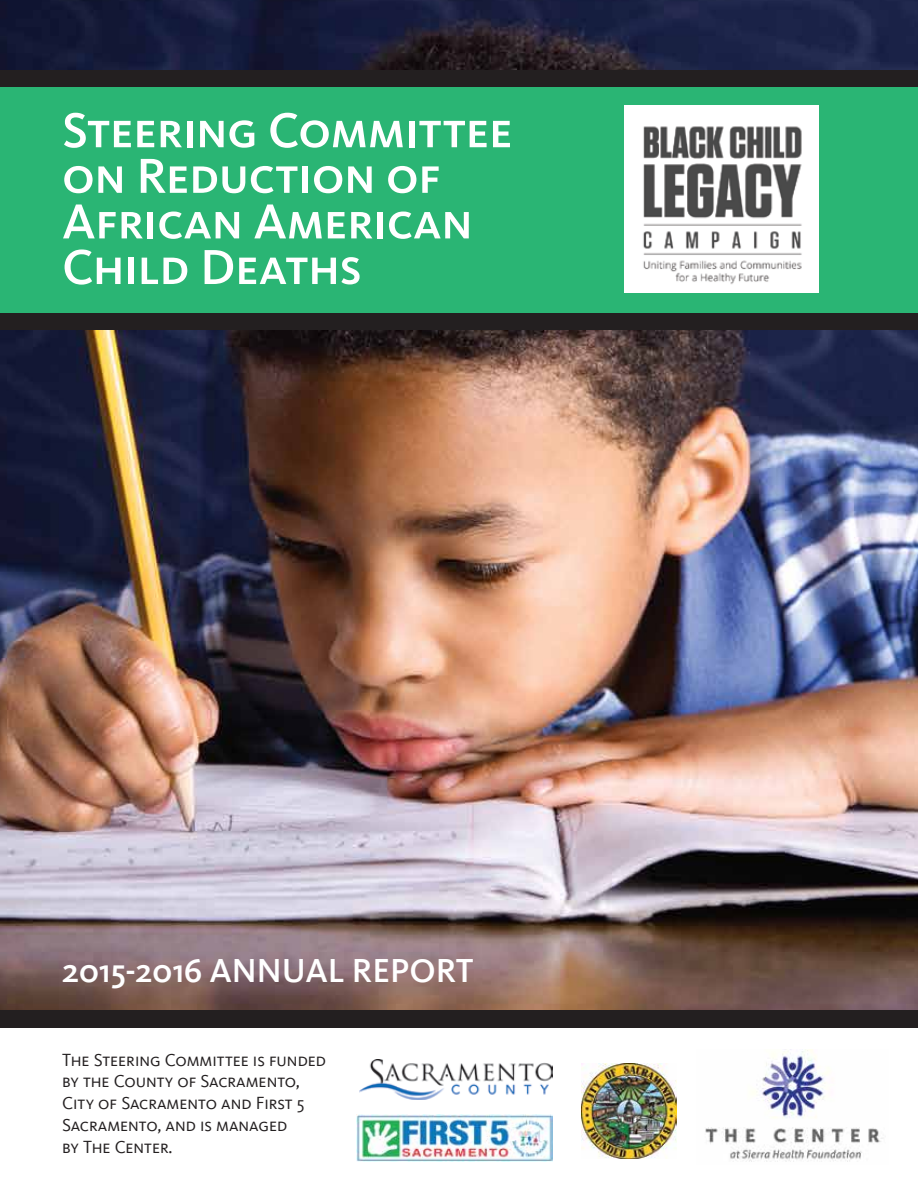
<style>
.page{position:relative;width:918px;height:1188px;background:#fff}
.page>*{position:absolute;margin:0;border:0;box-sizing:border-box;transform-origin:0 0}
.t1{font:500 51px/45.6px "Kievit Sc Offc";color:#fff}
.t2{font:500 34.2px "Kievit Sc Offc";color:#fff}
.t3{font:18.15px/21.8px "Kievit Sc Offc";color:#231f20}
</style>
<div class="page">
<img style="left:360px;top:1059px;width:193px;height:41px">
<img style="left:0;top:0;width:918px;height:1010px">
<img style="left:705px;top:1050px;width:178px;height:112px">
<img style="left:357px;top:1114px;width:196px;height:47px">
<div style="left:0;top:77px;width:918px;height:240px;background:#2ab574"></div>
<div style="left:0;top:1010px;width:918px;height:17px;background:#231f20"></div>
<div style="left:0;top:313px;width:918px;height:16px;background:#231f20"></div>
<div style="left:0;top:70px;width:918px;height:17px;background:#231f20"></div>
<img style="left:624px;top:105px;width:194px;height:187px">
<img style="left:581px;top:1063px;width:96px;height:96px">
<h1 class="t1" style="left:62px;top:108px;width:452px">Steering Committee on Reduction of<br>African American<br>Child Deaths</h1>
<h2 class="t2" style="left:62px;top:951px;width:413px">2015-2016 ANNUAL REPORT</h2>
<p class="t3" style="left:62px;top:1049px;width:266px">The Steering Committee is funded by the County of Sacramento,<br>City of Sacramento and First 5<br>Sacramento, and is managed<br>by The Center.</p>
</div>
